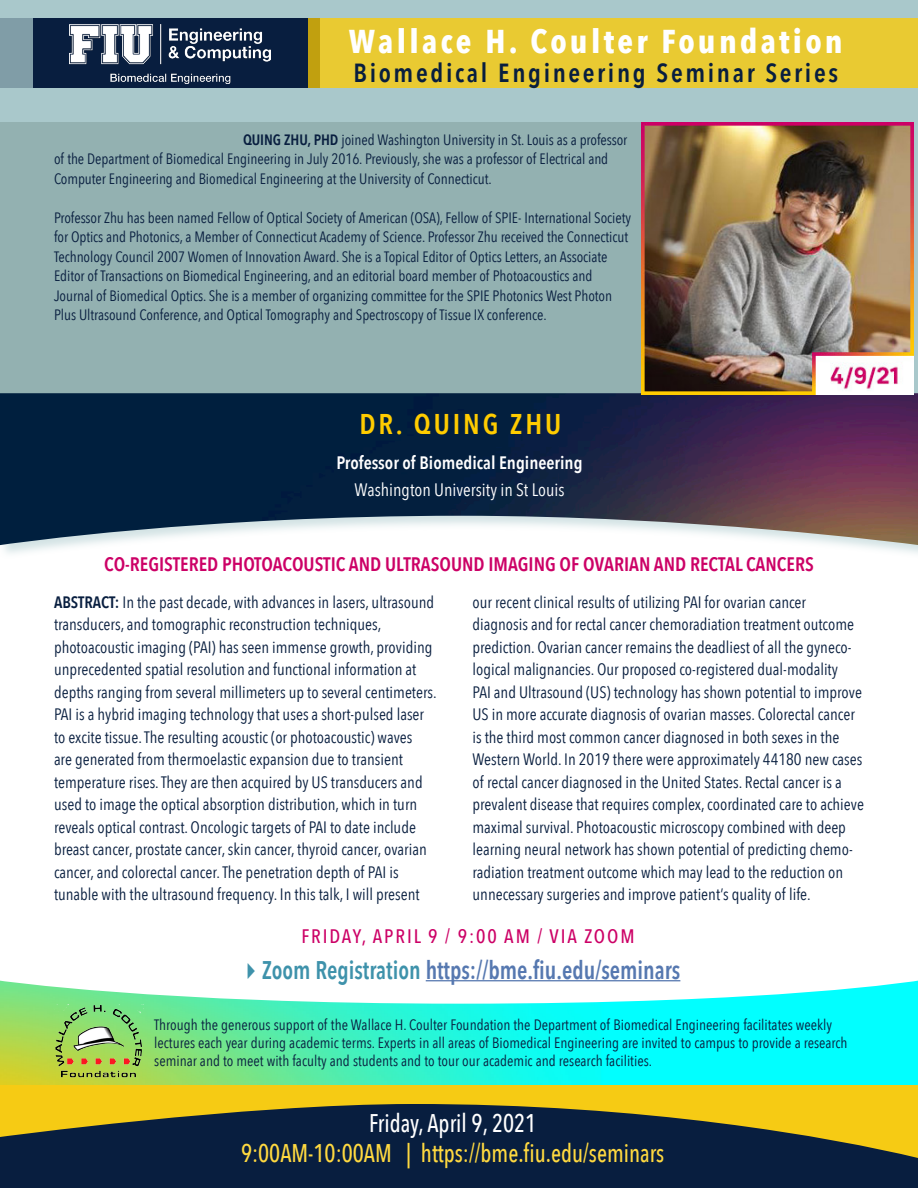
<style>
.page{position:relative;width:918px;height:1188px;background:#fff}
.page>*{position:absolute;margin:0;border:0;box-sizing:border-box;transform-origin:0 0}
.t1{font:700 33px "Avenir Next Condensed";letter-spacing:.1em;color:#fff}
.t2{font:600 28.5px "Avenir Next Condensed";letter-spacing:.1em;color:#fc0}
.t3{font:600 26.1px "Avenir Next Condensed";letter-spacing:.1em;color:#081e3f}
.t4{font:500 25.5px/30px "Avenir Next Condensed";color:#ffd940;text-align:center;scale:.9 1}
.t5{font:600 25.5px "Avenir Next Condensed";color:#5678b0;scale:.9 1}
.t6{font:600 19.5px "Avenir Next Condensed";color:#c06}
.t7{font:500 19.5px "Avenir Next Condensed";letter-spacing:.1em;color:#c06}
.t8{font:600 18px/27px "Avenir Next Condensed";color:#fff;text-align:center}
.t9{font:16.5px/22.5px "Avenir Next Condensed";color:#081e3f}
.t10{font:15px/19.5px "Avenir Next Condensed";letter-spacing:-.005em;color:#081e3f}
.s1{font-weight:600}
.s2{font-weight:400}
.s3{color:#3e92ab}
.s4{color:#fff}
</style>
<div class="page">
<img style="left:0;top:981px;width:918px;height:105px">
<div style="left:0;top:0;width:918px;height:392px;background:#a9c8cb"></div>
<div style="left:0;top:1086px;width:918px;height:90px;background:#f6cb14"></div>
<svg style="left:0;top:1104px;width:918px;height:84px;fill:#081e3f"></svg>
<hr style="left:426px;top:980px;width:254px;height:1px;background:#5678b0">
<div style="left:0;top:123px;width:642px;height:271px;background:#93b1b1"></div>
<img style="left:55px;top:1005px;width:88px;height:73px">
<div style="left:0;top:392px;width:918px;height:168px;background:#fff"></div>
<img style="left:0;top:393px;width:918px;height:152px">
<img style="left:642px;top:123px;width:272px;height:271px">
<div style="left:0;top:18px;width:320px;height:69px;background:#081e3f"></div>
<img style="left:69px;top:25px;width:202px;height:58px">
<div style="left:0;top:18px;width:33px;height:69px;background:#809da7"></div>
<div style="left:309px;top:18px;width:609px;height:69px;background:#e9ca32"></div>
<p class="t1" style="left:349px;top:21px;width:495px">Wallace H. Coulter Foundation</p>
<p class="t3" style="left:353px;top:50px;width:486px">Biomedical Engineering Seminar Series</p>
<p class="t10" style="left:54px;top:129px;width:575px;text-indent:189px"><span class="s1">QUING ZHU, PHD</span> joined Washington University in St. Louis as a professor of the Department of Biomedical Engineering in July 2016. Previously, she was a professor of Electrical and<br>Computer Engineering and Biomedical Engineering at the University of Connecticut.</p>
<p class="t10" style="left:54px;top:207px;width:578px">Professor Zhu has been named Fellow of Optical Society of American (OSA), Fellow of SPIE- International Society for Optics and Photonics, a Member of Connecticut Academy of Science. Professor Zhu received the Connecticut Technology Council 2007 Women of Innovation Award. She is a Topical Editor of Optics Letters, an Associate Editor of Transactions on Biomedical Engineering, and an editorial board member of Photoacoustics and Journal of Biomedical Optics. She is a member of organizing committee for the SPIE Photonics West Photon Plus Ultrasound Conference, and Optical Tomography and Spectroscopy of Tissue IX conference.</p>
<p class="t2" style="left:359px;top:399px;width:203px">DR. QUING ZHU</p>
<p class="t8" style="left:337px;top:448px;width:248px">Professor of Biomedical Engineering<br><span class="s2">Washington University in St Louis</span></p>
<p class="t6" style="left:104px;top:547px;width:711px">CO-REGISTERED PHOTOACOUSTIC AND ULTRASOUND IMAGING OF OVARIAN AND RECTAL CANCERS</p>
<p class="t9" style="left:54px;top:590px;width:384px"><span class="s1">ABSTRACT:</span> In the past decade, with advances in lasers, ultrasound transducers, and tomographic reconstruction techniques, photoacoustic imaging (PAI) has seen immense growth, providing unprecedented spatial resolution and functional information at depths ranging from several millimeters up to several centimeters.<br>PAI is a hybrid imaging technology that uses a short-pulsed laser to excite tissue. The resulting acoustic (or photoacoustic) waves<br>are generated from thermoelastic expansion due to transient temperature rises. They are then acquired by US transducers and used to image the optical absorption distribution, which in turn reveals optical contrast. Oncologic targets of PAI to date include breast cancer, prostate cancer, skin cancer, thyroid cancer, ovarian cancer, and colorectal cancer. The penetration depth of PAI is tunable with the ultrasound frequency. In this talk, I will present</p>
<p class="t9" style="left:472px;top:590px;width:393px">our recent clinical results of utilizing PAI for ovarian cancer diagnosis and for rectal cancer chemoradiation treatment outcome prediction. Ovarian cancer remains the deadliest of all the gyneco&shy;logical malignancies. Our proposed co-registered dual-modality<br>PAI and Ultrasound (US) technology has shown potential to improve US in more accurate diagnosis of ovarian masses. Colorectal cancer is the third most common cancer diagnosed in both sexes in the Western World. In 2019 there were approximately 44180 new cases of rectal cancer diagnosed in the United States. Rectal cancer is a prevalent disease that requires complex, coordinated care to achieve maximal survival. Photoacoustic microscopy combined with deep learning neural network has shown potential of predicting chemo&shy;radiation treatment outcome which may lead to the reduction on unnecessary surgeries and improve patient’s quality of life.</p>
<p class="t7" style="left:301px;top:925px;width:335px">FRIDAY, APRIL 9 / 9:00 AM / VIA ZOOM</p>
<p class="t5" style="left:239px;top:948px;width:492px"><span class="s3">✔Zoom Registration</span> https://bme.fiu.edu/seminars</p>
<p class="t10" style="left:154px;top:1015px;width:695px;line-height:18px">Through the generous support of the Wallace H. Coulter Foundation the Department of Biomedical Engineering facilitates weekly lectures each year during academic terms. Experts in all areas of Biomedical Engineering are invited to campus to provide a research seminar and to meet with faculty and students and to tour our academic and research facilities.</p>
<p class="t4" style="left:241px;top:1108px;width:472px"><span class="s4">Friday, April 9, 2021<br></span>9:00AM-10:00AM | https://bme.fiu.edu/seminars</p>
</div>
